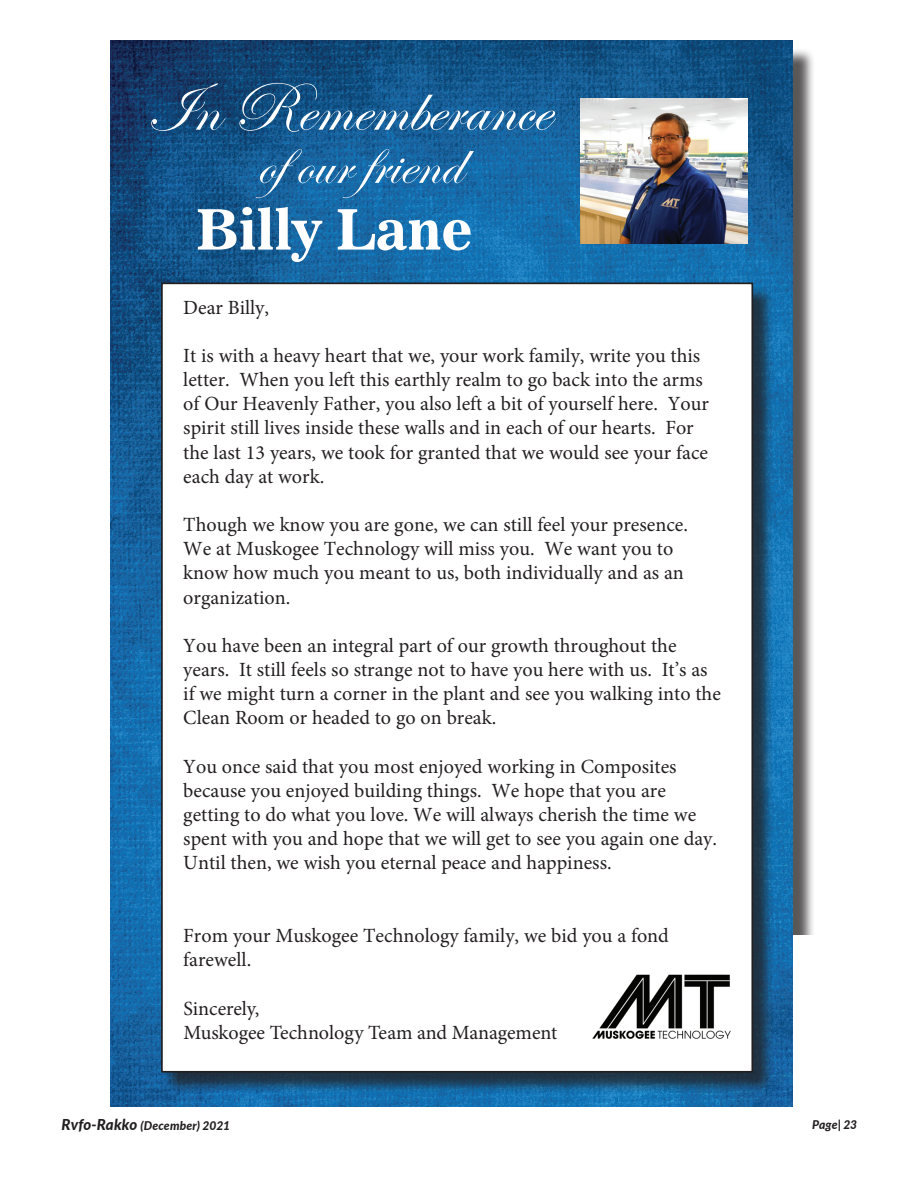
<style>
.page{position:relative;width:918px;height:1188px;background:#fff}
.page>*{position:absolute;margin:0;border:0;box-sizing:border-box;transform-origin:0 0}
.t1{font:70.5px "Edwardian Script ITC";color:#fff}
.t2{font:63.75px "Edwardian Script ITC";color:#fff}
.t3{font:55.35px "News 706 BT Bold C";color:#fff}
.t4{font:20.1px/24.2px "Minion Pro";color:#231f20}
.t5{font:italic 800 12px "Lato";letter-spacing:.01em;color:#231f20}
.s1{font-size:15px}
</style>
<div class="page">
<div style="left:115px;top:48px;width:701px;height:887px;background:#231f20;opacity:.75"></div>
<img style="left:110px;top:40px;width:683px;height:1067px">
<div style="left:164px;top:285px;width:610px;height:808px;background:#231f20;opacity:.75"></div>
<div style="left:162px;top:283px;width:590px;height:789px;background:#fff"></div>
<img style="left:592px;top:974px;width:139px;height:65px">
<img style="left:580px;top:98px;width:168px;height:145px">
<h1 class="t1" style="left:146px;top:69px;width:405px">In Rememberance</h1>
<h2 class="t2" style="left:257px;top:128px;width:207px">ofour friend</h2>
<h3 class="t3" style="left:196px;top:196px;width:278px">Billy Lane</h3>
<p class="t4" style="left:183px;top:295px;width:87px">Dear Billy,</p>
<p class="t4" style="left:183px;top:344px;width:527px">It is with a heavy heart that we, your work family, write you this letter. When you left this earthly realm to go back into the arms of Our Heavenly Father, you also left a bit of yourself here. Your spirit still lives inside these walls and in each of our hearts. For the last 13 years, we took for granted that we would see your face each day at work.</p>
<p class="t4" style="left:183px;top:513px;width:506px">Though we know you are gone, we can still feel your presence.<br>We at Muskogee Technology will miss you. We want you to know how much you meant to us, both individually and as an organization.</p>
<p class="t4" style="left:183px;top:634px;width:539px">You have been an integral part of our growth throughout the years. It still feels so strange not to have you here with us. It’s as if we might turn a corner in the plant and see you walking into the Clean Room or headed to go on break.</p>
<p class="t4" style="left:183px;top:754px;width:535px">You once said that you most enjoyed working in Composites because you enjoyed building things. We hope that you are getting to do what you love. We will always cherish the time we spent with you and hope that we will get to see you again one day.<br>Until then, we wish you eternal peace and happiness.</p>
<p class="t4" style="left:183px;top:924px;width:487px">From your Muskogee Technology family, we bid you a fond farewell.</p>
<p class="t4" style="left:183px;top:996px;width:375px">Sincerely,<br>Muskogee Technology Team and Management</p>
<p class="t5" style="left:62px;top:1117px;width:170px"><span class="s1">Rvfo-Rakko</span> (December) 2021</p>
<p class="t5" style="left:812px;top:1115px;width:47px">Page| 23</p>
</div>
